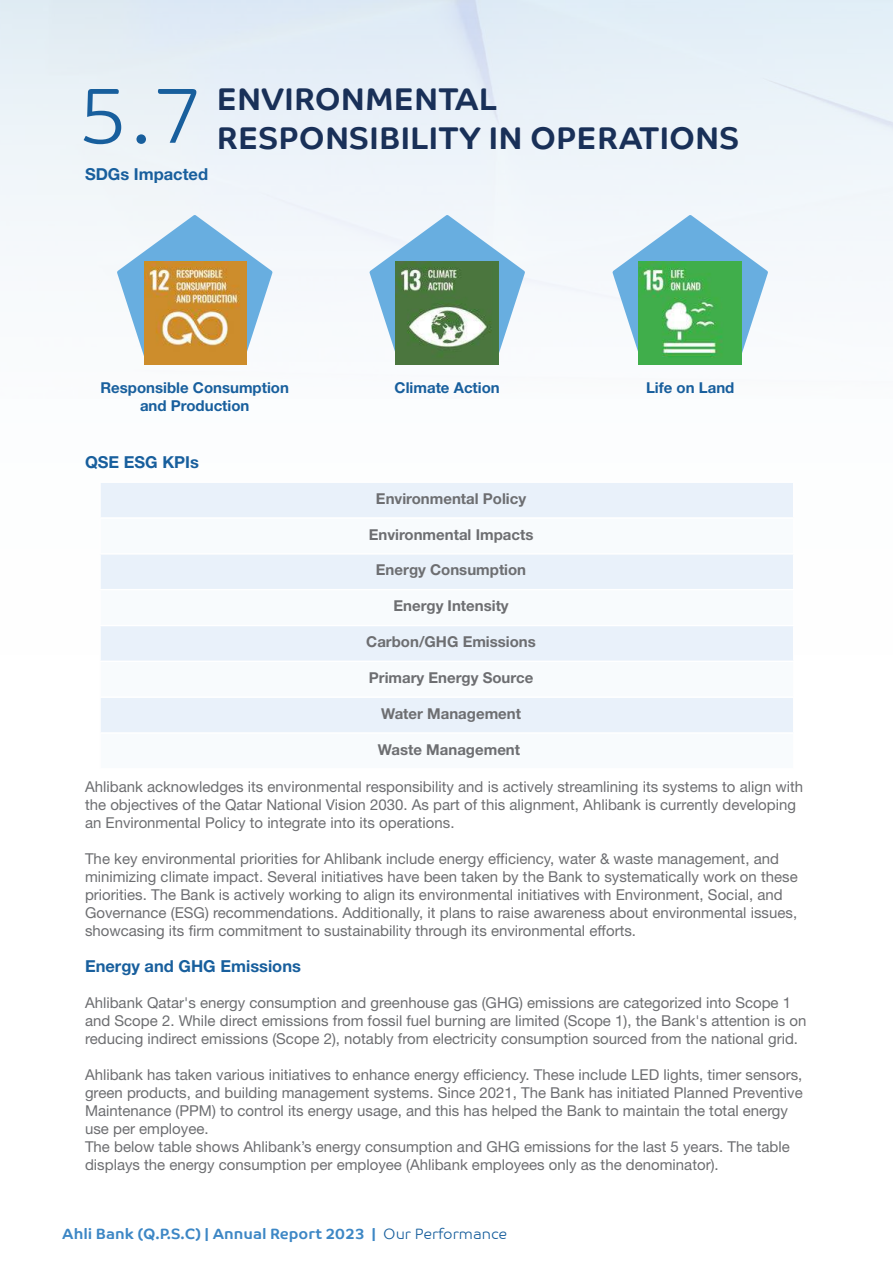
<style>
.page{position:relative;width:893px;height:1263px;background:#fff}
.page>*{position:absolute;margin:0;border:0;box-sizing:border-box;transform-origin:0 0}
.t1{font:300 80.4px "Co Text Arabic";color:#185f9d}
.t2{font:700 31.5px/39px "Co Text Arabic";color:#193058}
.t3{font:700 16.5px "Helvetica Neue LT Arabic";color:#185f9d}
.t4{font:15px/18px "Helvetica Neue LT Arabic";color:#6d6e71}
.t5{font:700 15px "Helvetica Neue LT Arabic";color:#6d6e71}
.t6{font:700 15px/18px "Helvetica Neue LT Arabic";color:#185f9d;text-align:center}
.t7{font:700 15px "Co Text Arabic";color:#3d87c5}
.s1{font-weight:300;color:#185f9d}
</style>
<div class="page">
<div style="left:0;top:0;width:893px;height:1170px;background:linear-gradient(to bottom,#edf3f9,#fff)"></div>
<svg style="left:117px;top:215px;width:156px;height:149px"></svg>
<svg style="left:369px;top:215px;width:156px;height:149px"></svg>
<svg style="left:612px;top:215px;width:156px;height:149px"></svg>
<div style="left:101px;top:483px;width:692px;height:34px;background:#e9f1fa"></div>
<svg style="left:101px;top:519px;width:692px;height:249px"></svg>
<hr style="left:99px;top:481px;width:695px;height:2px;background:#fff">
<hr style="left:99px;top:483px;width:2px;height:34px;background:#fff">
<hr style="left:793px;top:483px;width:1px;height:34px;background:#fff">
<hr style="left:99px;top:517px;width:695px;height:2px;background:#fff">
<hr style="left:99px;top:519px;width:2px;height:34px;background:#fff">
<hr style="left:793px;top:519px;width:1px;height:34px;background:#fff">
<hr style="left:99px;top:553px;width:695px;height:2px;background:#fff">
<hr style="left:99px;top:555px;width:2px;height:34px;background:#fff">
<hr style="left:793px;top:555px;width:1px;height:34px;background:#fff">
<hr style="left:99px;top:589px;width:695px;height:1px;background:#fff">
<hr style="left:99px;top:590px;width:2px;height:35px;background:#fff">
<hr style="left:793px;top:590px;width:1px;height:35px;background:#fff">
<hr style="left:99px;top:625px;width:695px;height:1px;background:#fff">
<hr style="left:99px;top:626px;width:2px;height:35px;background:#fff">
<hr style="left:793px;top:626px;width:1px;height:35px;background:#fff">
<hr style="left:99px;top:661px;width:695px;height:1px;background:#fff">
<hr style="left:99px;top:662px;width:2px;height:34px;background:#fff">
<hr style="left:793px;top:662px;width:1px;height:34px;background:#fff">
<hr style="left:99px;top:696px;width:695px;height:2px;background:#fff">
<hr style="left:99px;top:698px;width:2px;height:34px;background:#fff">
<hr style="left:793px;top:698px;width:1px;height:34px;background:#fff">
<hr style="left:99px;top:732px;width:695px;height:2px;background:#fff">
<hr style="left:99px;top:734px;width:2px;height:34px;background:#fff">
<hr style="left:793px;top:734px;width:1px;height:34px;background:#fff">
<hr style="left:99px;top:768px;width:695px;height:2px;background:#fff">
<img style="left:144px;top:261px;width:103px;height:103px">
<img style="left:396px;top:261px;width:103px;height:103px">
<svg style="left:639px;top:261px;width:103px;height:103px;background:#58b760"></svg>
<h1 class="t1" style="left:78px;top:68px;width:129px">5.7</h1>
<h2 class="t2" style="left:217px;top:79px;width:524px">ENVIRONMENTAL<br>RESPONSIBILITY IN OPERATIONS</h2>
<p class="t3" style="left:85px;top:165px;width:125px">SDGs Impacted</p>
<p class="t6" style="left:100px;top:378px;width:190px">Responsible Consumption and Production</p>
<p class="t3" style="left:85px;top:453px;width:115px">QSE ESG KPIs</p>
<p class="t6" style="left:395px;top:378px;width:107px">Climate Action</p>
<p class="t6" style="left:646px;top:378px;width:90px">Life on Land</p>
<p class="t5" style="left:376px;top:490px;width:152px">Environmental Policy</p>
<p class="t5" style="left:369px;top:526px;width:166px">Environmental Impacts</p>
<p class="t5" style="left:376px;top:561px;width:152px">Energy Consumption</p>
<p class="t5" style="left:393px;top:597px;width:117px">Energy Intensity</p>
<p class="t5" style="left:366px;top:633px;width:171px">Carbon/GHG Emissions</p>
<p class="t5" style="left:369px;top:669px;width:166px">Primary Energy Source</p>
<p class="t5" style="left:381px;top:705px;width:141px">Water Management</p>
<p class="t5" style="left:378px;top:741px;width:144px">Waste Management</p>
<p class="t4" style="left:85px;top:778px;width:720px">Ahlibank acknowledges its environmental responsibility and is actively streamlining its systems to align with the objectives of the Qatar National Vision 2030. As part of this alignment, Ahlibank is currently developing an Environmental Policy to integrate into its operations.</p>
<p class="t4" style="left:85px;top:850px;width:714px">The key environmental priorities for Ahlibank include energy efficiency, water &amp; waste management, and minimizing climate impact. Several initiatives have been taken by the Bank to systematically work on these priorities. The Bank is actively working to align its environmental initiatives with Environment, Social, and Governance (ESG) recommendations. Additionally, it plans to raise awareness about environmental issues, showcasing its firm commitment to sustainability through its environmental efforts.</p>
<p class="t3" style="left:85px;top:957px;width:217px">Energy and GHG Emissions</p>
<p class="t4" style="left:85px;top:994px;width:723px">Ahlibank Qatar's energy consumption and greenhouse gas (GHG) emissions are categorized into Scope 1 and Scope 2. While direct emissions from fossil fuel burning are limited (Scope 1), the Bank's attention is on reducing indirect emissions (Scope 2), notably from electricity consumption sourced from the national grid.</p>
<p class="t4" style="left:85px;top:1066px;width:719px">Ahlibank has taken various initiatives to enhance energy efficiency. These include LED lights, timer sensors, green products, and building management systems. Since 2021, The Bank has initiated Planned Preventive Maintenance (PPM) to control its energy usage, and this has helped the Bank to maintain the total energy use per employee.<br>The below table shows Ahlibank’s energy consumption and GHG emissions for the last 5 years. The table displays the energy consumption per employee (Ahlibank employees only as the denominator).</p>
<p class="t7" style="left:62px;top:1225px;width:447px">Ahli Bank (Q.P.S.C) | Annual Report 2023 | <span class="s1">Our Performance</span></p>
</div>
